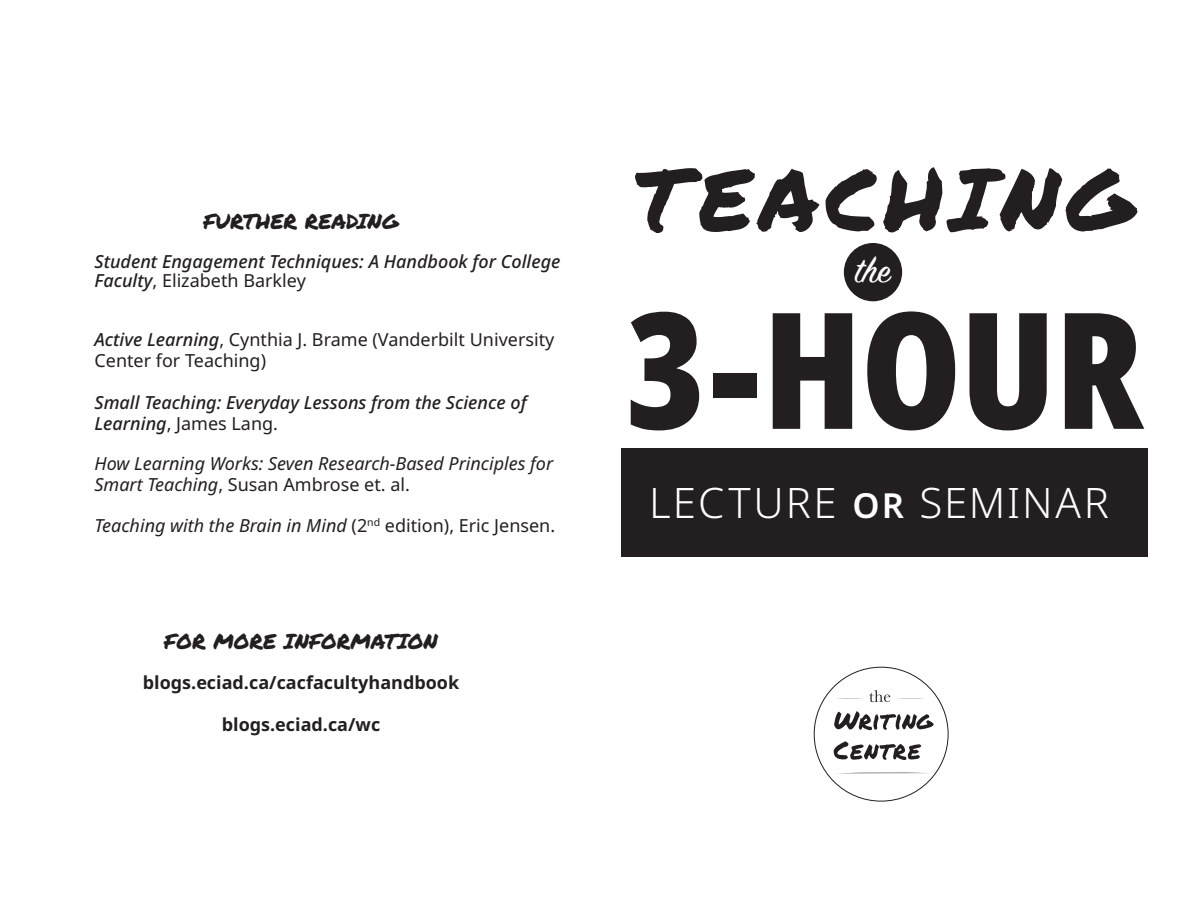
<style>
.page{position:relative;width:1188px;height:918px;background:#fff}
.page>*{position:absolute;margin:0;border:0;box-sizing:border-box;transform-origin:0 0}
.t1{font:900 extra-condensed 161.85px "Noto Sans";color:#231f20}
.t2{font:86.55px "Permanent Marker";letter-spacing:.065em;color:#231f20}
.t3{font:300 42px "Noto Sans";letter-spacing:.05em;color:#fff}
.t4{font:39px "Sign Painter House Script";color:#fff}
.t5{font:21px "Permanent Marker";color:#231f20}
.t6{font:italic 500 18px/19.5px "Noto Sans";color:#231f20}
.t7{font:italic 18px/21px "Noto Sans";color:#231f20}
.t8{font:18px/21px "Noto Sans";color:#231f20}
.t9{font:700 18px "Noto Sans";color:#231f20}
.s1{font-weight:400;font-style:normal}
.s2{font-weight:500;font-style:italic}
.s3{font-style:normal}
.s4{font-weight:600;font-size:34.5px}
</style>
<div class="page">
<div style="left:621px;top:448px;width:527px;height:108px;background:#231f20"></div>
<div style="left:844px;top:243px;width:58px;height:58px;background:#231f20;border-radius:50%"></div>
<svg style="left:834px;top:711px;width:100px;height:19px"></svg>
<svg style="left:834px;top:741px;width:87px;height:19px"></svg>
<svg style="left:898px;top:698px;width:25px;height:1px"></svg>
<svg style="left:850px;top:772px;width:74px;height:1px"></svg>
<svg style="left:837px;top:690px;width:53px;height:12px"></svg>
<p class="t5" style="left:204px;top:205px;width:197px">FURTHER READING</p>
<p class="t6" style="left:94px;top:252px;width:468px">Student Engagement Techniques: A Handbook for College<br>Faculty<span class="s1">, Elizabeth Barkley</span></p>
<p class="t8" style="left:94px;top:329px;width:461px"><span class="s2">Active Learning</span>, Cynthia J. Brame (Vanderbilt University<br>Center for Teaching)</p>
<p class="t6" style="left:94px;top:392px;width:434px;line-height:21px">Small Teaching: Everyday Lessons from the Science of<br>Learning<span class="s1">, James Lang.</span></p>
<p class="t7" style="left:94px;top:454px;width:460px">How Learning Works: Seven Research-Based Principles for<br>Smart Teaching<span class="s3">, Susan Ambrose et. al.</span></p>
<p class="t7" style="left:94px;top:515px;width:462px">Teaching with the Brain in Mind <span class="s3">(2</span><sup>nd</sup> <span class="s3">edition), Eric Jensen.</span></p>
<p class="t5" style="left:164px;top:625px;width:275px">FOR MORE INFORMATION</p>
<p class="t9" style="left:143px;top:670px;width:318px">blogs.eciad.ca/cacfacultyhandbook</p>
<p class="t9" style="left:222px;top:712px;width:160px">blogs.eciad.ca/wc</p>
<h2 class="t2" style="left:635px;top:135px;width:500px">TEACHING</h2>
<h3 class="t4" style="left:855px;top:246px;width:37px">the</h3>
<h1 class="t1" style="left:626px;top:248px;width:519px">3-HOUR</h1>
<h3 class="t3" style="left:649px;top:473px;width:462px">LECTURE <span class="s4">OR</span> SEMINAR</h3>
</div>
